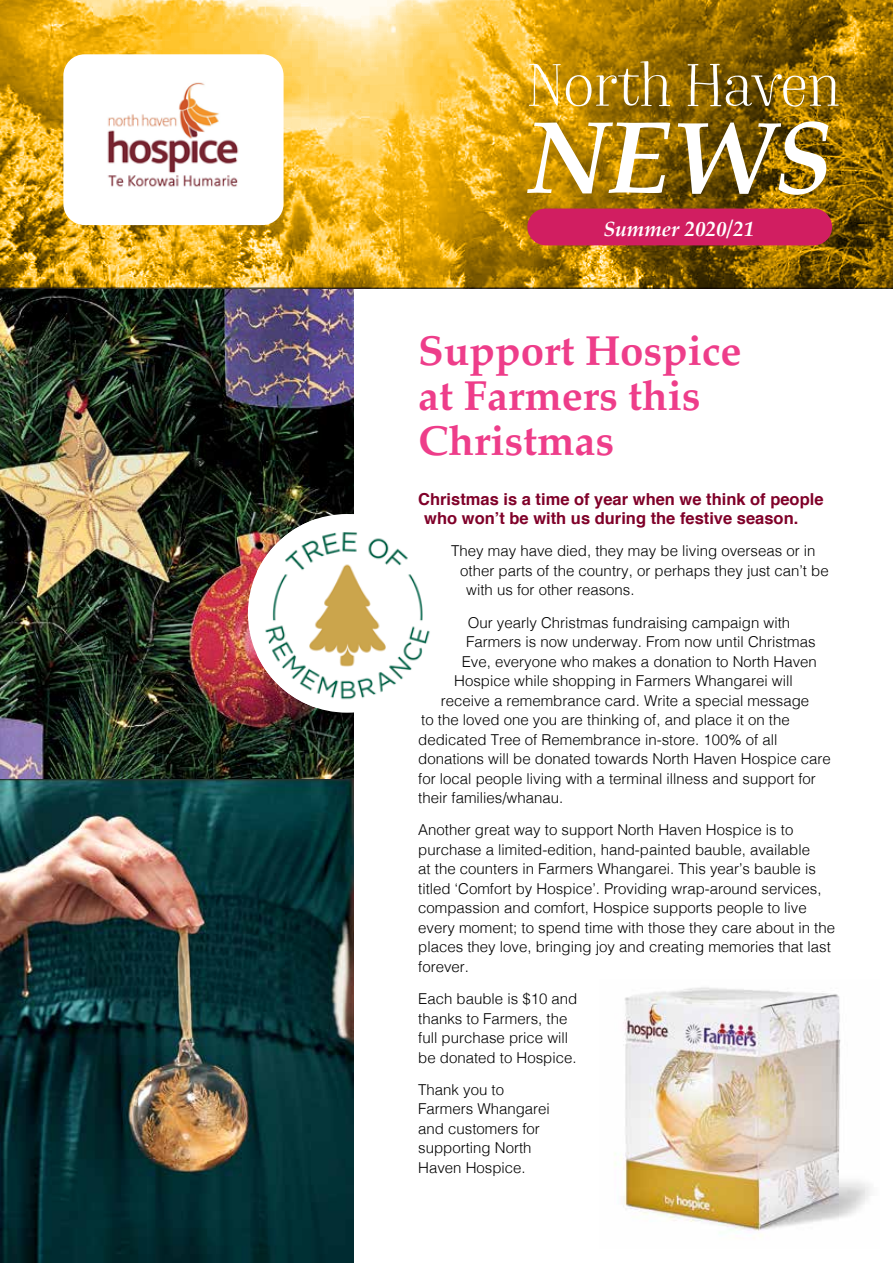
<style>
.page{position:relative;width:893px;height:1263px;background:#fff}
.page>*{position:absolute;margin:0;border:0;box-sizing:border-box;transform-origin:0 0}
.t1{font:italic 700 103.2px "Palatino";color:#fff}
.t2{font:58.5px "Bach";color:#fff}
.t3{font:700 42px/45px "Palatino";color:#ee3d8a}
.t4{font:italic 700 21px "Palatino";color:#fff}
.t5{font:700 16.5px/19.5px "Helvetica";color:#800029}
.t6{font:300 15px/19.5px "Helvetica";color:#000}
</style>
<div class="page">
<img style="left:0;top:289px;width:354px;height:974px">
<svg style="left:0;top:0;width:893px;height:288px;background:#c3951f"></svg>
<hr style="left:0;top:288px;width:893px;height:1px;background:#000">
<div style="left:527px;top:209px;width:305px;height:36px;background:#d11e61;border-radius:18px"></div>
<div style="left:63px;top:54px;width:221px;height:171px;background:#fff;border-radius:21px"></div>
<img style="left:107px;top:82px;width:132px;height:105px">
<img style="left:614px;top:987px;width:256px;height:251px">
<div style="left:248px;top:514px;width:199px;height:199px;background:#fff;border-radius:50%"></div>
<img style="left:257px;top:519px;width:173px;height:189px">
<h2 class="t2" style="left:527px;top:51px;width:314px">North Haven</h2>
<h1 class="t1" style="left:527px;top:72px;width:305px">NEWS</h1>
<h3 class="t4" style="left:603px;top:211px;width:152px">Summer 2020/21</h3>
<h3 class="t3" style="left:418px;top:327px;width:325px">Support Hospice at Farmers this<br>Christmas</h3>
<p class="t5" style="left:424px;top:489px;width:401px;text-indent:-6px">Christmas is a time of year when we think of people who won’t be with us during the festive season.</p>
<p class="t6" style="left:451px;top:540px;width:366px">They may have died, they may be living overseas or in</p>
<p class="t6" style="left:460px;top:560px;width:370px">other parts of the country, or perhaps they just can’t be</p>
<p class="t6" style="left:466px;top:579px;width:170px">with us for other reasons.</p>
<p class="t6" style="left:468px;top:611px;width:324px">Our yearly Christmas fundraising campaign with</p>
<p class="t6" style="left:466px;top:631px;width:351px">Farmers is now underway. From now until Christmas</p>
<p class="t6" style="left:462px;top:650px;width:357px">Eve, everyone who makes a donation to North Haven</p>
<p class="t6" style="left:454px;top:670px;width:340px">Hospice while shopping in Farmers Whangarei will</p>
<p class="t6" style="left:441px;top:689px;width:370px">receive a remembrance card. Write a special message</p>
<p class="t6" style="left:421px;top:709px;width:370px">to the loved one you are thinking of, and place it on the</p>
<p class="t6" style="left:418px;top:728px;width:361px">dedicated Tree of Remembrance in-store. 100% of all</p>
<p class="t6" style="left:418px;top:748px;width:414px">donations will be donated towards North Haven Hospice care</p>
<p class="t6" style="left:418px;top:767px;width:399px">for local people living with a terminal illness and support for</p>
<p class="t6" style="left:418px;top:787px;width:147px">their families/whanau.</p>
<p class="t6" style="left:418px;top:819px;width:418px">Another great way to support North Haven Hospice is to purchase a limited-edition, hand-painted bauble, available<br>at the counters in Farmers Whangarei. This year’s bauble is titled ‘Comfort by Hospice’. Providing wrap-around services, compassion and comfort, Hospice supports people to live every moment; to spend time with those they care about in the places they love, bringing joy and creating memories that last forever.</p>
<p class="t6" style="left:418px;top:988px;width:161px">Each bauble is $10 and thanks to Farmers, the full purchase price will be donated to Hospice.</p>
<p class="t6" style="left:418px;top:1079px;width:133px">Thank you to<br>Farmers Whangarei and customers for supporting North<br>Haven Hospice.</p>
</div>
